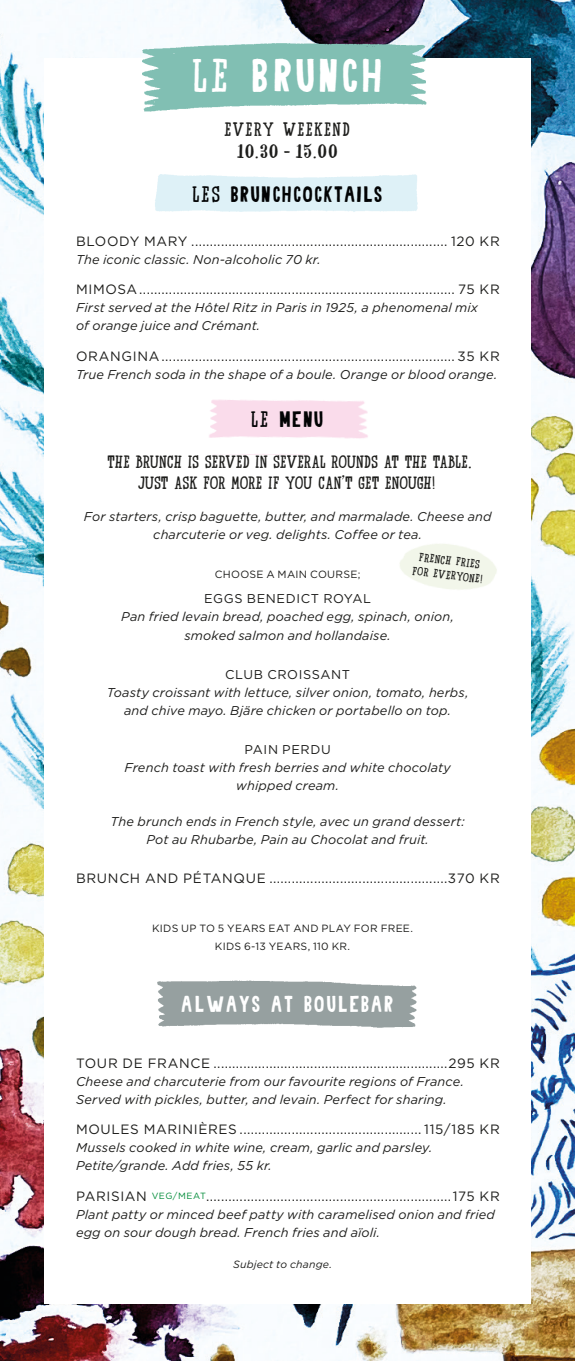
<style>
.page{position:relative;width:575px;height:1361px;background:#fff}
.page>*{position:absolute;margin:0;border:0;box-sizing:border-box;transform-origin:0 0}
.t1{font:47.7px "Carreau Condensed Carreau Condens";letter-spacing:.04em;color:#fff}
.t2{font:23.25px "Carreau Condensed Carreau Condens";letter-spacing:.06em;color:#fff}
.t3{font:22.5px "Carreau Condensed Carreau Condens";letter-spacing:.04em;color:#020304}
.t4{font:19.5px "Sur Place Serif Sur Place Serif";letter-spacing:.045em;color:#1d1d1b}
.bröd_gotham{font:18px "Sur Place Serif Sur Place Serif";letter-spacing:-.01em;color:#1d1d1b}
.h3_gotham{font:13.5px "Gotham";letter-spacing:.05em;color:#1d1d1b}
.bröd_gotham-2{font:italic 12.75px/18px "Gotham";letter-spacing:.01em;color:#1d1d1b;text-align:center}
.bröd_gotham-3{font:12.75px "Gotham";letter-spacing:.045em;color:#1d1d1b}
.t5{font:12px "Sur Place Serif Sur Place Serif";color:#1d1d1b;scale:1.05 1}
.bröd_gotham-4{font:10.5px/18px "Gotham";letter-spacing:.03em;color:#1d1d1b;text-align:center}
.bröd_gotham-5{font:italic 10.5px "Gotham";letter-spacing:.015em;color:#1d1d1b}
.s1{font-family:"Sur Place Serif Sur Place Serif"}
.s2{font-size:9px;color:#008c39}
</style>
<div class="page">
<img style="left:0;top:0;width:574px;height:1361px">
<div style="left:44px;top:58px;width:486px;height:1245px;background:#fff"></div>
<img style="left:129px;top:30px;width:322px;height:82px">
<img style="left:209px;top:399px;width:159px;height:56px">
<img style="left:157px;top:980px;width:260px;height:48px">
<p class="t1" style="left:191px;top:45px;width:192px"><span class="s1">LE</span> BRUNCH</p>
<p class="t4" style="left:224px;top:117px;width:127px">EVERY WEEKEND</p>
<p class="t4" style="left:236px;top:139px;width:102px">10.30 - 15.00</p>
<p class="t3" style="left:192px;top:180px;width:191px"><span class="s1">LES</span> BRUNCHCOCKTAILS</p>
<p class="h3_gotham" style="left:76px;top:234px;width:425px">BLOODY MARY ..................................................................... 120 KR</p>
<p class="bröd_gotham-2" style="left:76px;top:250px;width:246px">The iconic classic. Non-alcoholic 70 kr.</p>
<p class="h3_gotham" style="left:76px;top:282px;width:425px">MIMOSA..................................................................................... 75 KR</p>
<p class="bröd_gotham-2" style="left:76px;top:299px;width:403px;text-align:left">First served at the Hôtel Ritz in Paris in 1925, a phenomenal mix of orange juice and Crémant.</p>
<p class="h3_gotham" style="left:76px;top:349px;width:425px">ORANGINA............................................................................... 35 KR</p>
<p class="bröd_gotham-2" style="left:76px;top:365px;width:422px">True French soda in the shape of a boule. Orange or blood orange.</p>
<p class="t3" style="left:250px;top:405px;width:74px"><span class="s1">LE</span> MENU</p>
<p class="bröd_gotham" style="left:107px;top:450px;width:365px">THE BRUNCH IS SERVED IN SEVERAL ROUNDS AT THE TABLE.</p>
<p class="bröd_gotham" style="left:138px;top:471px;width:299px">JUST ASK FOR MORE IF YOU CAN’T GET ENOUGH!</p>
<p class="bröd_gotham-2" style="left:84px;top:507px;width:409px">For starters, crisp baguette, butter, and marmalade. Cheese and charcuterie or veg. delights. Coffee or tea.</p>
<p class="bröd_gotham-4" style="left:214px;top:565px;width:147px">CHOOSE A MAIN COURSE;</p>
<p class="bröd_gotham-3" style="left:204px;top:592px;width:168px">EGGS BENEDICT ROYAL</p>
<p class="bröd_gotham-2" style="left:121px;top:608px;width:334px">Pan fried levain bread, poached egg, spinach, onion, smoked salmon and hollandaise.</p>
<p class="bröd_gotham-3" style="left:225px;top:667px;width:126px">CLUB CROISSANT</p>
<p class="bröd_gotham-2" style="left:107px;top:683px;width:363px">Toasty croissant with lettuce, silver onion, tomato, herbs, and chive mayo. Bjäre chicken or portabello on top.</p>
<p class="bröd_gotham-3" style="left:244px;top:742px;width:88px">PAIN PERDU</p>
<p class="bröd_gotham-2" style="left:124px;top:758px;width:327px">French toast with fresh berries and white chocolaty whipped cream.</p>
<p class="bröd_gotham-2" style="left:110px;top:812px;width:355px">The brunch ends in French style, avec un grand dessert:</p>
<p class="bröd_gotham-2" style="left:146px;top:830px;width:283px">Pot au Rhubarbe, Pain au Chocolat and fruit.</p>
<p class="h3_gotham" style="left:76px;top:871px;width:425px">BRUNCH AND PÉTANQUE ................................................370 KR</p>
<p class="t5" style="left:419px;top:549px;width:60px;rotate:7deg">FRENCH FRIES</p>
<p class="t5" style="left:413px;top:563px;width:69px;rotate:7deg">FOR EVERYONE!</p>
<p class="bröd_gotham-4" style="left:152px;top:919px;width:262px">KIDS UP TO 5 YEARS EAT AND PLAY FOR FREE.<br>KIDS 6-13 YEARS, 110 KR.</p>
<p class="t2" style="left:180px;top:989px;width:214px">ALWAYS AT BOULEBAR</p>
<p class="h3_gotham" style="left:76px;top:1055px;width:425px">TOUR DE FRANCE ...............................................................295 KR</p>
<p class="bröd_gotham-2" style="left:76px;top:1072px;width:389px;text-align:left">Cheese and charcuterie from our favourite regions of France.<br>Served with pickles, butter, and levain. Perfect for sharing.</p>
<p class="h3_gotham" style="left:76px;top:1122px;width:425px">MOULES MARINIÈRES ................................................. 115/185 KR</p>
<p class="bröd_gotham-2" style="left:76px;top:1138px;width:357px;text-align:left">Mussels cooked in white wine, cream, garlic and parsley.<br>Petite/grande. Add fries, 55 kr.</p>
<p class="h3_gotham" style="left:76px;top:1188px;width:425px">PARISIAN <span class="s2">VEG/MEAT</span>..................................................................175 KR</p>
<p class="bröd_gotham-2" style="left:76px;top:1205px;width:420px;text-align:left">Plant patty or minced beef patty with caramelised onion and fried egg on sour dough bread. French fries and aïoli.</p>
<p class="bröd_gotham-5" style="left:233px;top:1258px;width:100px">Subject to change.</p>
</div>
